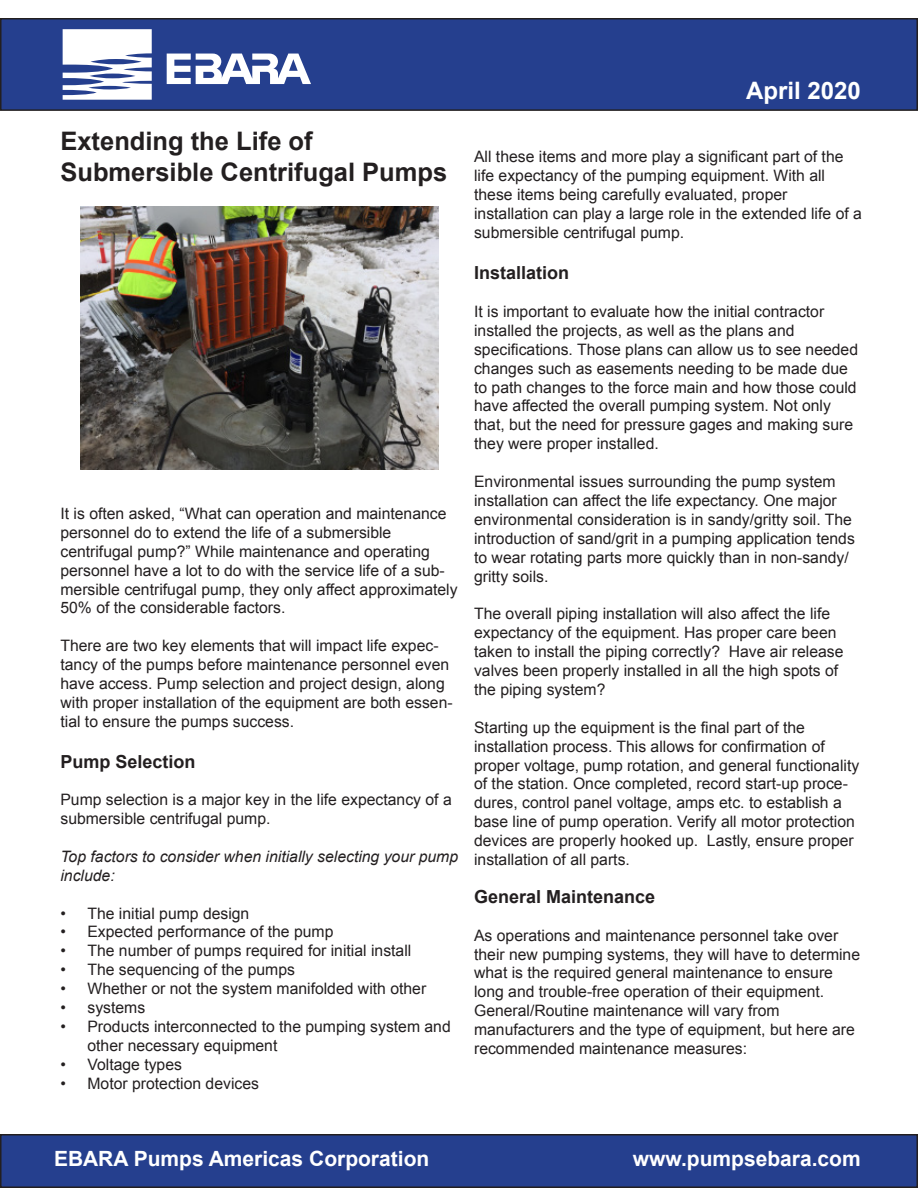
<style>
.page{position:relative;width:918px;height:1188px;background:#fff}
.page>*{position:absolute;margin:0;border:0;box-sizing:border-box;transform-origin:0 0}
.t1{font:700 25.5px "Arial";color:#231f20}
.t2{font:700 24px "Arial";color:#fff}
.t3{font:700 21px "Arial";color:#fff}
.t4{font:700 18px "Arial";color:#231f20}
.t5{font:15.75px/18.9px "Arial";color:#231f20}
.t6{font:italic 15.75px/18.9px "Arial";color:#231f20}
</style>
<div class="page">
<div style="left:1px;top:19px;width:916px;height:91px;background:#253f8e"></div>
<svg style="left:63px;top:29px;width:89px;height:71px"></svg>
<svg style="left:167px;top:54px;width:144px;height:30px"></svg>
<div style="left:0;top:18px;width:918px;height:93px;border:2px solid #231f20"></div>
<div style="left:1px;top:1135px;width:916px;height:52px;background:#253f8e"></div>
<div style="left:0;top:1134px;width:918px;height:54px;border:2px solid #231f20"></div>
<img style="left:81px;top:207px;width:358px;height:262px">
<p class="t1" style="left:60px;top:124px;width:254px">Extending the Life of</p>
<p class="t1" style="left:60px;top:155px;width:388px">Submersible Centrifugal Pumps</p>
<p class="t5" style="left:60px;top:504px;width:388px">It is often asked, “What can operation and maintenance personnel do to extend the life of a submersible</p>
<p class="t5" style="left:60px;top:542px;width:399px">centrifugal pump?” While maintenance and operating personnel have a lot to do with the service life of a sub&shy;mersible centrifugal pump, they only affect approximately 50% of the considerable factors.</p>
<p class="t5" style="left:60px;top:636px;width:394px">There are two key elements that will impact life expec&shy;tancy of the pumps before maintenance personnel even have access. Pump selection and project design, along with proper installation of the equipment are both essen&shy;tial to ensure the pumps success.</p>
<p class="t4" style="left:60px;top:750px;width:137px">Pump Selection</p>
<p class="t5" style="left:60px;top:790px;width:393px">Pump selection is a major key in the life expectancy of a submersible centrifugal pump.</p>
<p class="t6" style="left:60px;top:847px;width:399px">Top factors to consider when initially selecting your pump include:</p>
<p class="t5" style="left:60px;top:904px;width:190px">• The initial pump design</p>
<p class="t5" style="left:60px;top:923px;width:274px">• Expected performance of the pump</p>
<p class="t5" style="left:60px;top:942px;width:352px">• The number of pumps required for initial install</p>
<p class="t5" style="left:60px;top:960px;width:236px">• The sequencing of the pumps</p>
<p class="t5" style="left:60px;top:979px;width:367px">• Whether or not the system manifolded with other</p>
<p class="t5" style="left:60px;top:998px;width:86px">• systems</p>
<p class="t5" style="left:87px;top:1017px;width:365px;text-indent:-27px">• Products interconnected to the pumping system and other necessary equipment</p>
<p class="t5" style="left:60px;top:1055px;width:123px">• Voltage types</p>
<p class="t5" style="left:60px;top:1074px;width:200px">• Motor protection devices</p>
<p class="t2" style="left:746px;top:75px;width:116px">April 2020</p>
<p class="t5" style="left:474px;top:147px;width:371px">All these items and more play a significant part of the life expectancy of the pumping equipment. With all these items being carefully evaluated, proper</p>
<p class="t5" style="left:474px;top:204px;width:389px">installation can play a large role in the extended life of a submersible centrifugal pump.</p>
<p class="t4" style="left:474px;top:261px;width:97px">Installation</p>
<p class="t5" style="left:474px;top:302px;width:352px">It is important to evaluate how the initial contractor</p>
<p class="t5" style="left:474px;top:321px;width:322px">installed the projects, as well as the plans and</p>
<p class="t5" style="left:474px;top:340px;width:386px">specifications. Those plans can allow us to see needed changes such as easements needing to be made due to path changes to the force main and how those could have affected the overall pumping system. Not only that, but the need for pressure gages and making sure they were proper installed.</p>
<p class="t5" style="left:474px;top:472px;width:382px">Environmental issues surrounding the pump system installation can affect the life expectancy. One major environmental consideration is in sandy/gritty soil. The introduction of sand/grit in a pumping application tends to wear rotating parts more quickly than in non-sandy/ gritty soils.</p>
<p class="t5" style="left:474px;top:605px;width:371px">The overall piping installation will also affect the life expectancy of the equipment. Has proper care been taken to install the piping correctly? Have air release valves been properly installed in all the high spots of the piping system?</p>
<p class="t5" style="left:474px;top:718px;width:332px">Starting up the equipment is the final part of the</p>
<p class="t5" style="left:474px;top:737px;width:387px">installation process. This allows for confirmation of proper voltage, pump rotation, and general functionality of the station. Once completed, record start-up proce&shy;dures, control panel voltage, amps etc. to establish a base line of pump operation. Verify all motor protection devices are properly hooked up. Lastly, ensure proper installation of all parts.</p>
<p class="t4" style="left:474px;top:885px;width:183px">General Maintenance</p>
<p class="t5" style="left:474px;top:926px;width:388px">As operations and maintenance personnel take over their new pumping systems, they will have to determine what is the required general maintenance to ensure long and trouble-free operation of their equipment.<br>General/Routine maintenance will vary from</p>
<p class="t5" style="left:474px;top:1020px;width:382px">manufacturers and the type of equipment, but here are recommended maintenance measures:</p>
<h3 class="t3" style="left:54px;top:1145px;width:377px">EBARA Pumps Americas Corporation</h3>
<h3 class="t3" style="left:633px;top:1145px;width:229px">www.pumpsebara.com</h3>
</div>
